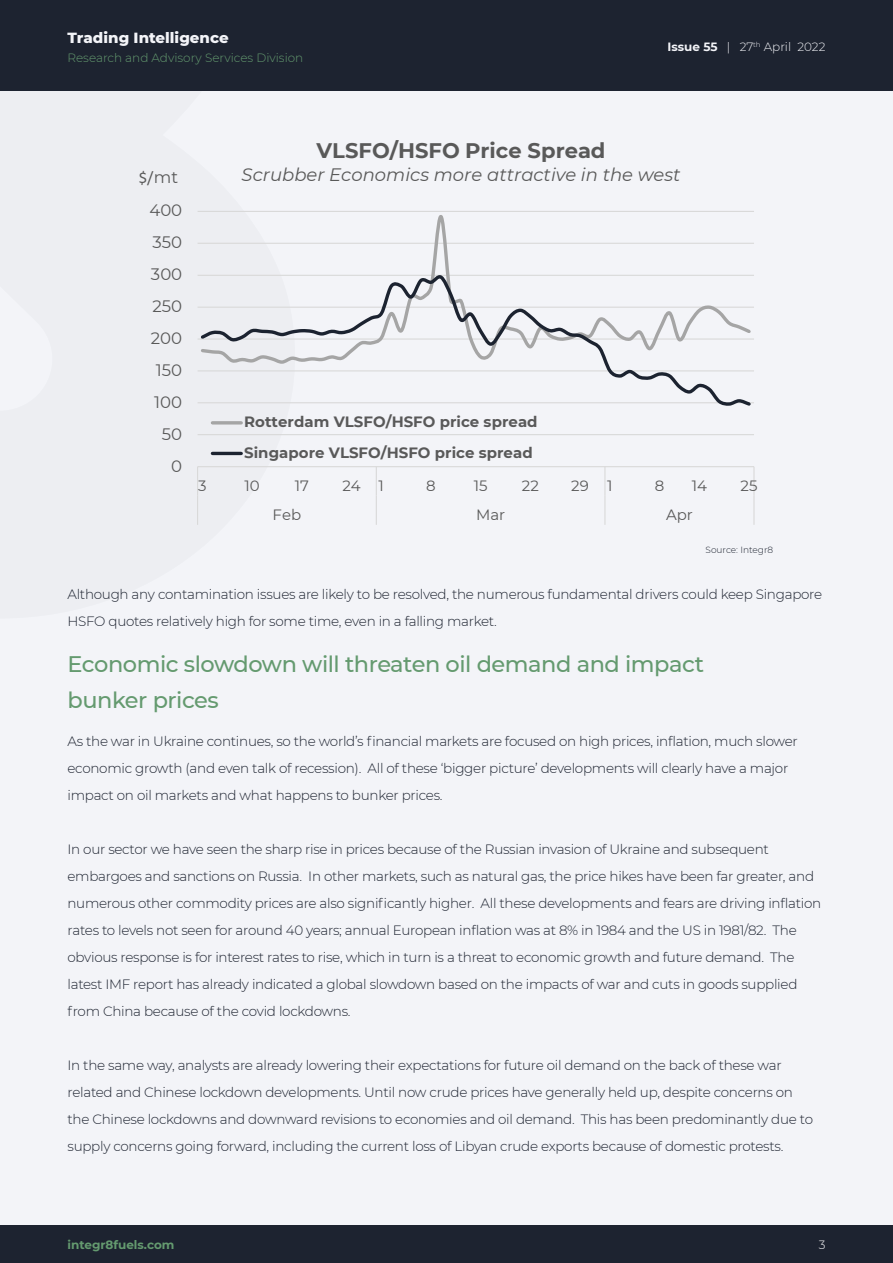
<style>
.page{position:relative;width:893px;height:1263px;background:#fff}
.page>*{position:absolute;margin:0;border:0;box-sizing:border-box;transform-origin:0 0}
.t1{font:500 22.5px/36px "Montserrat";letter-spacing:-.02em;color:#649a6f}
.t2{font:700 21px "Montserrat";color:#595959}
.t3{font:italic 18px "Montserrat";color:#595959}
.t4{font:16.5px "Montserrat";color:#595959}
.t5{font:16.5px "Calibri";color:#595959}
.t6{font:700 15px/30.6px "Montserrat";color:#595959}
.t7{font:15px "Montserrat";color:#595959}
.t8{font:800 15px "Montserrat";color:#f3f4f8}
.t9{font:300 13.5px/27px "Montserrat";letter-spacing:-.02em;color:#1d2330}
.t10{font:300 12px "Montserrat";color:#649a6f}
.t11{font:300 12px "Montserrat";color:#f3f4f8}
.t12{font:700 12px "Montserrat";color:#649a6f}
.t13{font:300 12px "Montserrat";color:#fff}
.t14{font:300 9px "Montserrat";color:#1d2330}
.s1{font-weight:700}
.s2{font-family:"Montserrat"}
</style>
<div class="page">
<div style="left:0;top:0;width:893px;height:1225px;background:#f3f4f8"></div>
<div style="left:0;top:0;width:893px;height:90px;background:#1d2330"></div>
<div style="left:0;top:1225px;width:893px;height:38px;background:#1d2330"></div>
<hr style="left:198px;top:434px;width:556px;height:1px;background:#d9d9d9">
<hr style="left:198px;top:402px;width:556px;height:1px;background:#d9d9d9">
<hr style="left:198px;top:370px;width:556px;height:1px;background:#d9d9d9">
<hr style="left:198px;top:338px;width:556px;height:2px;background:#d9d9d9">
<hr style="left:198px;top:307px;width:556px;height:1px;background:#d9d9d9">
<hr style="left:198px;top:275px;width:556px;height:1px;background:#d9d9d9">
<hr style="left:198px;top:243px;width:556px;height:1px;background:#d9d9d9">
<hr style="left:198px;top:211px;width:556px;height:1px;background:#d9d9d9">
<hr style="left:198px;top:466px;width:556px;height:1px;background:#d9d9d9">
<svg style="left:197px;top:467px;width:1px;height:58px"></svg>
<svg style="left:376px;top:467px;width:1px;height:58px"></svg>
<svg style="left:604px;top:467px;width:1px;height:58px"></svg>
<svg style="left:753px;top:467px;width:1px;height:58px"></svg>
<svg style="left:199px;top:215px;width:251px;height:58px"></svg>
<svg style="left:198px;top:273px;width:555px;height:133px"></svg>
<hr style="left:212px;top:421px;width:29px;height:3px;background:#a5a5a5">
<hr style="left:212px;top:452px;width:29px;height:3px;background:#1c2330">
<p class="t8" style="left:68px;top:26px;width:163px">Trading Intelligence</p>
<p class="t10" style="left:68px;top:50px;width:237px">Research and Advisory Services Division</p>
<p class="t11" style="left:668px;top:38px;width:159px"><span class="s1">Issue 55</span> | 27<sup>th</sup> April 2022</p>
<p class="t5" style="left:139px;top:166px;width:41px">$/<span class="s2">mt</span></p>
<p class="t4" style="left:149px;top:199px;width:34px">400</p>
<p class="t4" style="left:153px;top:231px;width:31px">350</p>
<p class="t4" style="left:151px;top:263px;width:33px">300</p>
<p class="t4" style="left:152px;top:295px;width:31px">250</p>
<p class="t4" style="left:151px;top:327px;width:33px">200</p>
<p class="t4" style="left:156px;top:359px;width:28px">150</p>
<p class="t4" style="left:154px;top:391px;width:29px">100</p>
<p class="t4" style="left:162px;top:423px;width:22px">50</p>
<p class="t4" style="left:171px;top:454px;width:12px">0</p>
<h2 class="t2" style="left:317px;top:135px;width:290px">VLSFO/HSFO Price Spread</h2>
<h3 class="t3" style="left:242px;top:162px;width:440px">Scrubber Economics more attractive in the west</h3>
<p class="t6" style="left:244px;top:406px;width:295px">Rotterdam VLSFO/HSFO price spread<br>Singapore VLSFO/HSFO price spread</p>
<p class="t7" style="left:198px;top:475px;width:10px">3</p>
<p class="t7" style="left:244px;top:475px;width:17px">10</p>
<p class="t7" style="left:295px;top:475px;width:16px">17</p>
<p class="t7" style="left:342px;top:475px;width:43px">24 1</p>
<p class="t7" style="left:426px;top:475px;width:11px">8</p>
<p class="t7" style="left:474px;top:475px;width:15px">15</p>
<p class="t7" style="left:522px;top:475px;width:18px">22</p>
<p class="t7" style="left:571px;top:475px;width:43px">29 1</p>
<p class="t7" style="left:655px;top:475px;width:11px">8</p>
<p class="t7" style="left:692px;top:475px;width:17px">14</p>
<p class="t7" style="left:741px;top:475px;width:18px">25</p>
<p class="t7" style="left:273px;top:504px;width:30px">Feb</p>
<p class="t7" style="left:476px;top:504px;width:31px">Mar</p>
<p class="t7" style="left:666px;top:504px;width:28px">Apr</p>
<p class="t14" style="left:705px;top:544px;width:69px">Source: Integr8</p>
<p class="t9" style="left:68px;top:581px;width:756px">Although any contamination issues are likely to be resolved, the numerous fundamental drivers could keep Singapore<br>HSFO quotes relatively high for some time, even in a falling market.</p>
<h1 class="t1" style="left:68px;top:645px;width:638px">Economic slowdown will threaten oil demand and impact bunker prices</h1>
<p class="t9" style="left:68px;top:727px;width:732px">As the war in Ukraine continues, so the world’s financial markets are focused on high prices, inflation, much slower economic growth (and even talk of recession). All of these ‘bigger picture’ developments will clearly have a major impact on oil markets and what happens to bunker prices.</p>
<p class="t9" style="left:68px;top:835px;width:755px">In our sector we have seen the sharp rise in prices because of the Russian invasion of Ukraine and subsequent embargoes and sanctions on Russia. In other markets, such as natural gas, the price hikes have been far greater, and numerous other commodity prices are also significantly higher. All these developments and fears are driving inflation rates to levels not seen for around 40 years; annual European inflation was at 8% in 1984 and the US in 1981/82. The obvious response is for interest rates to rise, which in turn is a threat to economic growth and future demand. The latest IMF report has already indicated a global slowdown based on the impacts of war and cuts in goods supplied from China because of the covid lockdowns.</p>
<p class="t9" style="left:68px;top:1051px;width:747px">In the same way, analysts are already lowering their expectations for future oil demand on the back of these war related and Chinese lockdown developments. Until now crude prices have generally held up, despite concerns on the Chinese lockdowns and downward revisions to economies and oil demand. This has been predominantly due to supply concerns going forward, including the current loss of Libyan crude exports because of domestic protests.</p>
<p class="t12" style="left:68px;top:1236px;width:108px">integr8fuels.com</p>
<p class="t13" style="left:819px;top:1236px;width:8px">3</p>
</div>
